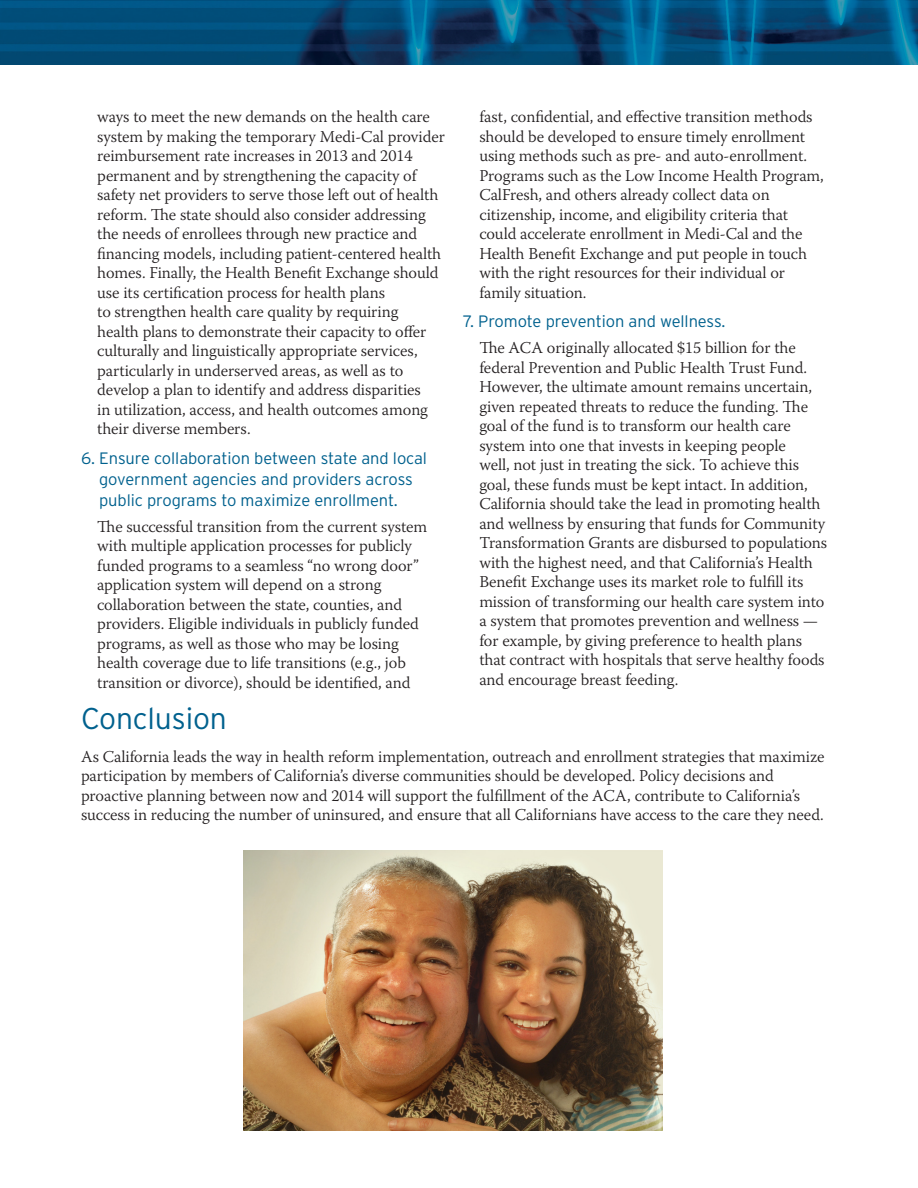
<style>
.page{position:relative;width:918px;height:1188px;background:#fff}
.page>*{position:absolute;margin:0;border:0;box-sizing:border-box;transform-origin:0 0}
.body{font:300 30px "Interstate";letter-spacing:-.005em;color:#00618e}
.body-2{font:300 16.5px/19.5px "Warnock Pro";letter-spacing:-.005em;color:#231f20}
.body-3{font:300 16.5px/21px "Interstate";letter-spacing:-.005em;color:#00618e}
</style>
<div class="page">
<img style="left:0;top:0;width:917px;height:65px">
<img style="left:243px;top:850px;width:419px;height:281px">
<p class="body-2" style="left:97px;top:107px;width:349px">ways to meet the new demands on the health care system by making the temporary Medi-Cal provider reimbursement rate increases in 2013 and 2014 permanent and by strengthening the capacity of safety net providers to serve those left out of health reform. The state should also consider addressing the needs of enrollees through new practice and financing models, including patient-centered health homes. Finally, the Health Benefit Exchange should use its certification process for health plans<br>to strengthen health care quality by requiring<br>health plans to demonstrate their capacity to offer culturally and linguistically appropriate services, particularly in underserved areas, as well as to develop a plan to identify and address disparities<br>in utilization, access, and health outcomes among their diverse members.</p>
<p class="body-3" style="left:99px;top:447px;width:329px;text-indent:-18px">6. Ensure collaboration between state and local government agencies and providers across public programs to maximize enrollment.</p>
<p class="body-2" style="left:97px;top:517px;width:331px">The successful transition from the current system with multiple application processes for publicly funded programs to a seamless “no wrong door” application system will depend on a strong collaboration between the state, counties, and providers. Eligible individuals in publicly funded programs, as well as those who may be losing health coverage due to life transitions (e.g., job transition or divorce), should be identified, and</p>
<p class="body-2" style="left:479px;top:107px;width:346px">fast, confidential, and effective transition methods should be developed to ensure timely enrollment using methods such as pre- and auto-enrollment.<br>Programs such as the Low Income Health Program, CalFresh, and others already collect data on citizenship, income, and eligibility criteria that could accelerate enrollment in Medi-Cal and the Health Benefit Exchange and put people in touch with the right resources for their individual or family situation.</p>
<p class="body-3" style="left:463px;top:311px;width:264px">7. Promote prevention and wellness.</p>
<p class="body-2" style="left:479px;top:338px;width:349px">The ACA originally allocated $15 billion for the federal Prevention and Public Health Trust Fund.<br>However, the ultimate amount remains uncertain, given repeated threats to reduce the funding. The goal of the fund is to transform our health care system into one that invests in keeping people<br>well, not just in treating the sick. To achieve this goal, these funds must be kept intact. In addition, California should take the lead in promoting health and wellness by ensuring that funds for Community Transformation Grants are disbursed to populations with the highest need, and that California’s Health Benefit Exchange uses its market role to fulfill its mission of transforming our health care system into a system that promotes prevention and wellness — for example, by giving preference to health plans that contract with hospitals that serve healthy foods and encourage breast feeding.</p>
<p class="body" style="left:81px;top:702px;width:147px">Conclusion</p>
<p class="body-2" style="left:81px;top:747px;width:745px">As California leads the way in health reform implementation, outreach and enrollment strategies that maximize participation by members of California’s diverse communities should be developed. Policy decisions and proactive planning between now and 2014 will support the fulfillment of the ACA, contribute to California’s success in reducing the number of uninsured, and ensure that all Californians have access to the care they need.</p>
</div>
